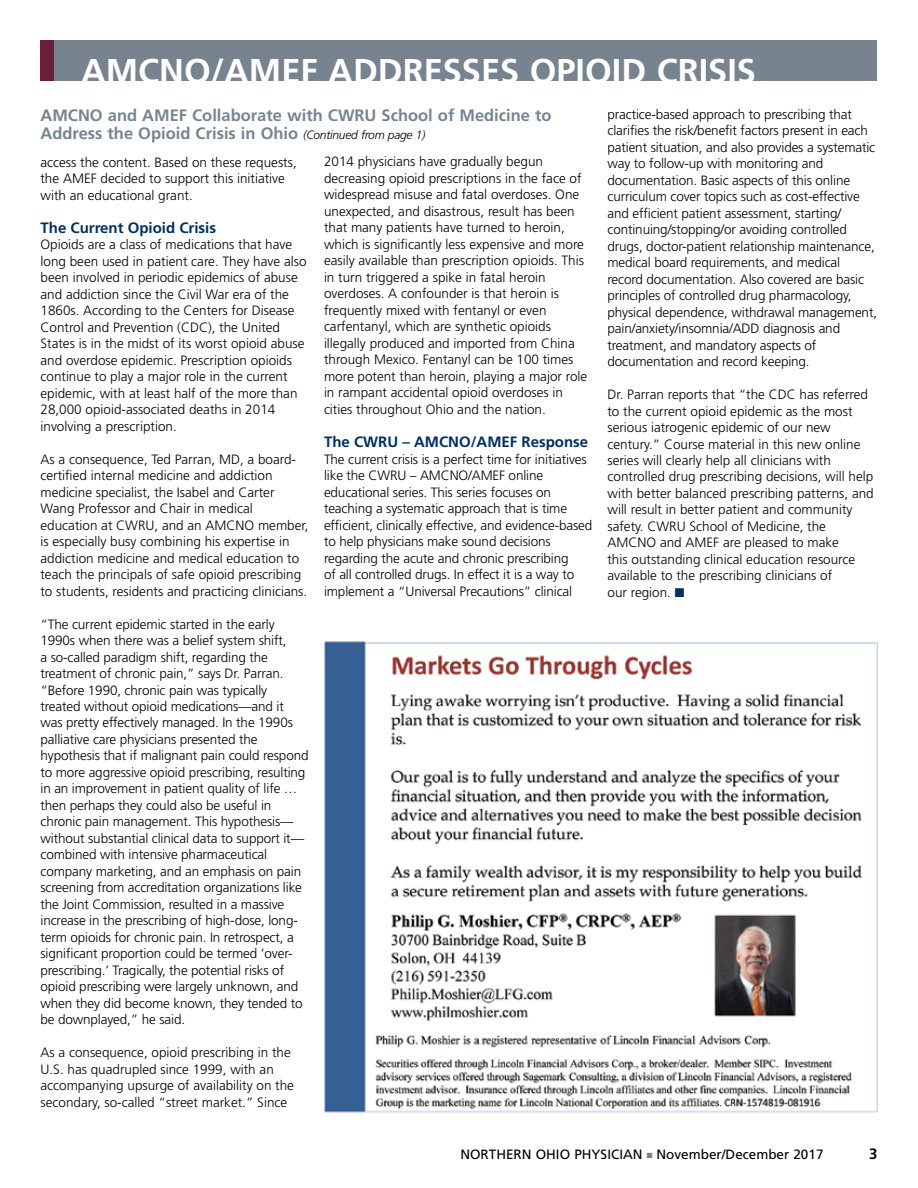
<style>
.page{position:relative;width:918px;height:1188px;background:#fff}
.page>*{position:absolute;margin:0;border:0;box-sizing:border-box;transform-origin:0 0}
.t1{font:700 34.35px "Frutiger";color:#fff}
.t2{font:700 16.5px/18px "Frutiger";color:#77848f}
.t3{font:700 15px "Frutiger";color:#002f60}
.t4{font:700 15px "Frutiger";color:#000}
.t5{font:300 13.5px/16.5px "Frutiger";letter-spacing:-.01em;color:#000}
.t6{font:13.5px "Frutiger";color:#000}
.s1{font-weight:300;font-style:italic;font-size:12px;color:#000}
.s2{color:#002f60}
.s3{color:#77848f}
</style>
<div class="page">
<div style="left:40px;top:40px;width:838px;height:41px;background:#77848f"></div>
<div style="left:40px;top:40px;width:14px;height:41px;background:#6b1d3c"></div>
<img style="left:324px;top:641px;width:554px;height:472px">
<h1 class="t1" style="left:81px;top:51px;width:677px">AMCNO/AMEF ADDRESSES OPIOID CRISIS</h1>
<p class="t2" style="left:40px;top:106px;width:513px">AMCNO and AMEF Collaborate with CWRU School of Medicine to<br>Address the Opioid Crisis in Ohio <span class="s1">(Continued from page 1)</span></p>
<p class="t5" style="left:40px;top:154px;width:258px">access the content. Based on these requests, the AMEF decided to support this initiative with an educational grant.</p>
<p class="t3" style="left:40px;top:219px;width:177px">The Current Opioid Crisis</p>
<p class="t5" style="left:40px;top:236px;width:268px">Opioids are a class of medications that have long been used in patient care. They have also been involved in periodic epidemics of abuse and addiction since the Civil War era of the 1860s. According to the Centers for Disease Control and Prevention (CDC), the United States is in the midst of its worst opioid abuse and overdose epidemic. Prescription opioids continue to play a major role in the current epidemic, with at least half of the more than 28,000 opioid-associated deaths in 2014 involving a prescription.</p>
<p class="t5" style="left:40px;top:451px;width:270px">As a consequence, Ted Parran, MD, a board&shy;certified internal medicine and addiction medicine specialist, the Isabel and Carter Wang Professor and Chair in medical education at CWRU, and an AMCNO member, is especially busy combining his expertise in addiction medicine and medical education to teach the principals of safe opioid prescribing to students, residents and practicing clinicians.</p>
<p class="t5" style="left:40px;top:616px;width:270px">“The current epidemic started in the early 1990s when there was a belief system shift,<br>a so-called paradigm shift, regarding the treatment of chronic pain,” says Dr. Parran. “Before 1990, chronic pain was typically treated without opioid medications—and it was pretty effectively managed. In the 1990s palliative care physicians presented the hypothesis that if malignant pain could respond to more aggressive opioid prescribing, resulting in an improvement in patient quality of life … then perhaps they could also be useful in chronic pain management. This hypothesis— without substantial clinical data to support it— combined with intensive pharmaceutical company marketing, and an emphasis on pain screening from accreditation organizations like the Joint Commission, resulted in a massive increase in the prescribing of high-dose, long&shy;term opioids for chronic pain. In retrospect, a significant proportion could be termed ‘over&shy;prescribing.’ Tragically, the potential risks of opioid prescribing were largely unknown, and when they did become known, they tended to be downplayed,” he said.</p>
<p class="t5" style="left:40px;top:1044px;width:255px">As a consequence, opioid prescribing in the U.S. has quadrupled since 1999, with an accompanying upsurge of availability on the secondary, so-called “street market.” Since</p>
<p class="t5" style="left:608px;top:106px;width:271px">practice-based approach to prescribing that clarifies the risk/benefit factors present in each patient situation, and also provides a systematic way to follow-up with monitoring and documentation. Basic aspects of this online curriculum cover topics such as cost-effective and efficient patient assessment, starting/ continuing/stopping/or avoiding controlled drugs, doctor-patient relationship maintenance, medical board requirements, and medical record documentation. Also covered are basic principles of controlled drug pharmacology, physical dependence, withdrawal management, pain/anxiety/insomnia/ADD diagnosis and treatment, and mandatory aspects of documentation and record keeping.</p>
<p class="t5" style="left:608px;top:386px;width:268px">Dr. Parran reports that “the CDC has referred to the current opioid epidemic as the most serious iatrogenic epidemic of our new century.” Course material in this new online series will clearly help all clinicians with controlled drug prescribing decisions, will help with better balanced prescribing patterns, and will result in better patient and community safety. CWRU School of Medicine, the AMCNO and AMEF are pleased to make<br>this outstanding clinical education resource available to the prescribing clinicians of<br>our region. <span class="s2">■</span></p>
<p class="t5" style="left:324px;top:153px;width:265px">2014 physicians have gradually begun decreasing opioid prescriptions in the face of widespread misuse and fatal overdoses. One unexpected, and disastrous, result has been that many patients have turned to heroin, which is significantly less expensive and more easily available than prescription opioids. This in turn triggered a spike in fatal heroin overdoses. A confounder is that heroin is frequently mixed with fentanyl or even carfentanyl, which are synthetic opioids illegally produced and imported from China through Mexico. Fentanyl can be 100 times more potent than heroin, playing a major role in rampant accidental opioid overdoses in cities throughout Ohio and the nation.</p>
<p class="t3" style="left:324px;top:433px;width:266px">The CWRU – AMCNO/AMEF Response</p>
<p class="t5" style="left:324px;top:451px;width:270px">The current crisis is a perfect time for initiatives like the CWRU – AMCNO/AMEF online educational series. This series focuses on teaching a systematic approach that is time efficient, clinically effective, and evidence-based to help physicians make sound decisions regarding the acute and chronic prescribing<br>of all controlled drugs. In effect it is a way to implement a “Universal Precautions” clinical</p>
<p class="t6" style="left:460px;top:1147px;width:365px">NORTHERN OHIO PHYSICIAN <span class="s3">■</span> November/December 2017</p>
<p class="t4" style="left:869px;top:1145px;width:10px">3</p>
</div>
